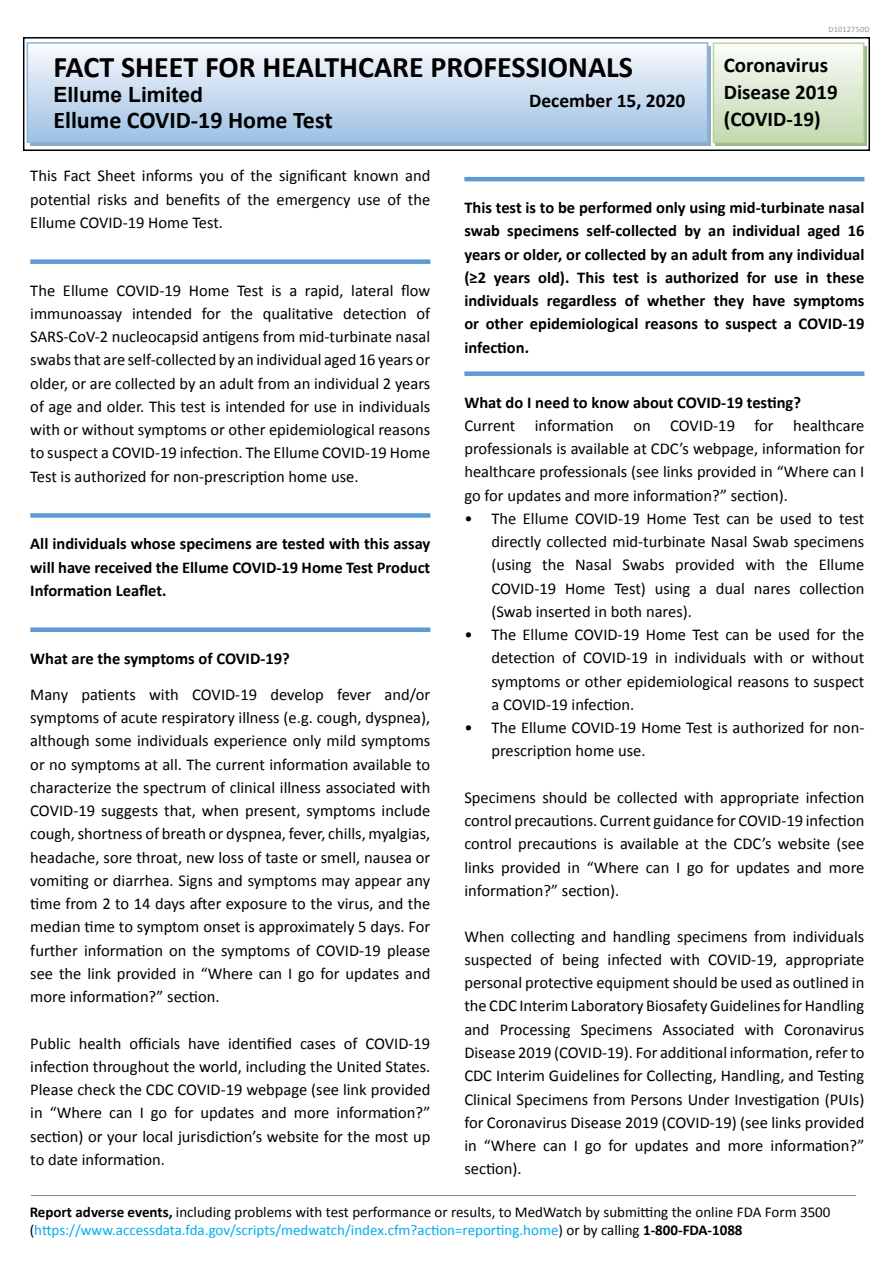
<style>
.page{position:relative;width:893px;height:1263px;background:#fff}
.page>*{position:absolute;margin:0;border:0;box-sizing:border-box;transform-origin:0 0}
.t1{font:700 30px "Calibri";color:#000}
.t2{font:700 24px "Calibri";color:#000}
.t3{font:700 21px/27px "Calibri";color:#000}
.t4{font:700 21px "Arial";color:#000}
.t5{font:700 19.5px "Calibri";color:#000}
.t6{font:16.5px/23.2px "Calibri";color:#000;text-align:justify}
.t7{font:700 16.5px/23.2px "Calibri";color:#000;text-align:justify}
.t8{font:15px/18px "Calibri";color:#000}
.t9{font:8.25px "Calibri";letter-spacing:.025em;color:#939598}
.s1{font-weight:700}
.s2{color:#00aeef}
</style>
<div class="page">
<div style="left:715px;top:46px;width:151px;height:99px;background:#a3c08c"></div>
<div style="left:713px;top:43px;width:151px;height:99px;background:linear-gradient(to bottom,#fbfcfa,#c2d9af)"></div>
<div style="left:713px;top:42px;width:151px;height:101px;border:2px solid #b6d59b"></div>
<div style="left:23px;top:37px;width:847px;height:114px;border:2px solid #000"></div>
<div style="left:30px;top:46px;width:680px;height:99px;background:#90abc4"></div>
<div style="left:27px;top:43px;width:680px;height:99px;background:linear-gradient(to bottom,#fbfafd,#9cc0e3)"></div>
<div style="left:27px;top:42px;width:681px;height:101px;border:2px solid #8fb5d8"></div>
<hr style="left:31px;top:1195px;width:825px;height:1px;background:#88817e">
<div style="left:30px;top:259px;width:400px;height:5px;background:#5c9ad3"></div>
<div style="left:30px;top:513px;width:400px;height:5px;background:#5c9ad3"></div>
<div style="left:30px;top:627px;width:400px;height:5px;background:#5c9ad3"></div>
<hr style="left:464px;top:177px;width:400px;height:4px;background:#5c9ad3">
<div style="left:464px;top:371px;width:400px;height:5px;background:#5c9ad3"></div>
<h1 class="t1" style="left:53px;top:46px;width:581px">FACT SHEET FOR HEALTHCARE PROFESSIONALS</h1>
<p class="t4" style="left:53px;top:81px;width:151px">Ellume Limited</p>
<p class="t5" style="left:529px;top:87px;width:158px">December 15, 2020</p>
<h2 class="t2" style="left:53px;top:103px;width:281px">Ellume COVID-19 Home Test</h2>
<p class="t9" style="left:828px;top:24px;width:43px">D1012750D</p>
<p class="t3" style="left:724px;top:51px;width:115px">Coronavirus<br>Disease 2019 (COVID-19)</p>
<p class="t6" style="left:30px;top:164px;width:402px">This Fact Sheet informs you of the significant known and potential risks and benefits of the emergency use of the Ellume COVID-19 Home Test.</p>
<p class="t6" style="left:30px;top:278px;width:402px">The Ellume COVID-19 Home Test is a rapid, lateral flow immunoassay intended for the qualitative detection of SARS-CoV-2 nucleocapsid antigens from mid-turbinate nasal swabs that are self-collected by an individual aged 16 years or older, or are collected by an adult from an individual 2 years of age and older. This test is intended for use in individuals with or without symptoms or other epidemiological reasons to suspect a COVID-19 infection. The Ellume COVID-19 Home Test is authorized for non-prescription home use.</p>
<p class="t7" style="left:30px;top:532px;width:402px">All individuals whose specimens are tested with this assay will have received the Ellume COVID-19 Home Test Product Information Leaflet.</p>
<p class="t7" style="left:30px;top:646px;width:261px">What are the symptoms of COVID-19?</p>
<p class="t6" style="left:30px;top:682px;width:402px">Many patients with COVID-19 develop fever and/or symptoms of acute respiratory illness (e.g. cough, dyspnea), although some individuals experience only mild symptoms or no symptoms at all. The current information available to characterize the spectrum of clinical illness associated with COVID-19 suggests that, when present, symptoms include cough, shortness of breath or dyspnea, fever, chills, myalgias, headache, sore throat, new loss of taste or smell, nausea or vomiting or diarrhea. Signs and symptoms may appear any time from 2 to 14 days after exposure to the virus, and the median time to symptom onset is approximately 5 days. For further information on the symptoms of COVID-19 please see the link provided in “Where can I go for updates and more information?” section.</p>
<p class="t6" style="left:30px;top:1031px;width:402px">Public health officials have identified cases of COVID-19 infection throughout the world, including the United States.<br>Please check the CDC COVID-19 webpage (see link provided in “Where can I go for updates and more information?” section) or your local jurisdiction’s website for the most up to date information.</p>
<p class="t7" style="left:464px;top:195px;width:402px">This test is to be performed only using mid-turbinate nasal swab specimens self-collected by an individual aged 16 years or older, or collected by an adult from any individual (≥2 years old). This test is authorized for use in these individuals regardless of whether they have symptoms or other epidemiological reasons to suspect a COVID-19 infection.</p>
<p class="t7" style="left:464px;top:390px;width:338px">What do I need to know about COVID-19 testing?</p>
<p class="t6" style="left:464px;top:413px;width:402px">Current information on COVID-19 for healthcare professionals is available at CDC’s webpage, information for healthcare professionals (see links provided in “Where can I go for updates and more information?” section).</p>
<p class="t6" style="left:491px;top:506px;width:375px;text-indent:-27px">• The Ellume COVID-19 Home Test can be used to test directly collected mid-turbinate Nasal Swab specimens (using the Nasal Swabs provided with the Ellume COVID-19 Home Test) using a dual nares collection (Swab inserted in both nares).</p>
<p class="t6" style="left:491px;top:623px;width:375px;text-indent:-27px">• The Ellume COVID-19 Home Test can be used for the detection of COVID-19 in individuals with or without symptoms or other epidemiological reasons to suspect a COVID-19 infection.</p>
<p class="t6" style="left:491px;top:716px;width:374px;text-indent:-27px">• The Ellume COVID-19 Home Test is authorized for non&shy;prescription home use.</p>
<p class="t6" style="left:464px;top:785px;width:402px">Specimens should be collected with appropriate infection control precautions. Current guidance for COVID-19 infection control precautions is available at the CDC’s website (see links provided in “Where can I go for updates and more information?” section).</p>
<p class="t6" style="left:464px;top:924px;width:402px">When collecting and handling specimens from individuals suspected of being infected with COVID-19, appropriate personal protective equipment should be used as outlined in the CDC Interim Laboratory Biosafety Guidelines for Handling and Processing Specimens Associated with Coronavirus Disease 2019 (COVID-19). For additional information, refer to CDC Interim Guidelines for Collecting, Handling, and Testing Clinical Specimens from Persons Under Investigation (PUIs) for Coronavirus Disease 2019 (COVID-19) (see links provided in “Where can I go for updates and more information?” section).</p>
<p class="t8" style="left:30px;top:1203px;width:802px"><span class="s1">Report adverse events,</span> including problems with test performance or results, to MedWatch by submitting the online FDA Form 3500 (<span class="s2">https://www.accessdata.fda.gov/scripts/medwatch/index.cfm?action=reporting.home</span>) or by calling <span class="s1">1-800-FDA-1088</span></p>
</div>
